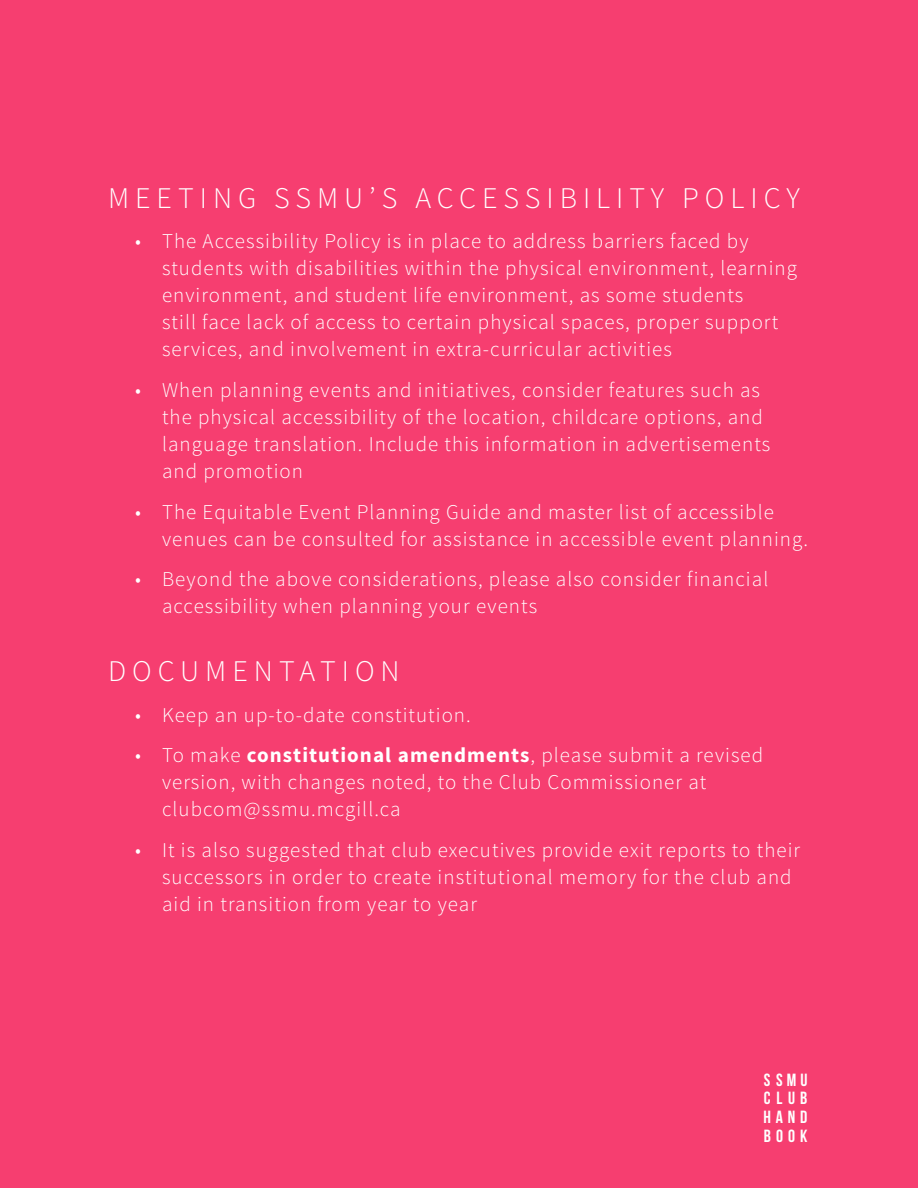
<style>
.page{position:relative;width:918px;height:1188px;background:#f63e70}
.page>*{position:absolute;margin:0;border:0;box-sizing:border-box;transform-origin:0 0}
.t1{font:300 30px "Source Sans Pro";letter-spacing:.2em;color:#fff}
.t2{font:300 21px/27px "Source Sans Pro";letter-spacing:.05em;color:#fff}
.t3{font:700 17.7px/18.6px "Bebas Neue";color:#fff;text-align:justify}
.s1{font-weight:700}
</style>
<div class="page">
<h1 class="t1" style="left:108px;top:180px;width:694px">MEETING SSMU’S ACCESSIBILITY POLICY</h1>
<p class="t2" style="left:162px;top:228px;width:637px;text-indent:-27px">• The Accessibility Policy is in place to address barriers faced by students with disabilities within the physical environment, learning environment, and student life environment, as some students<br>still face lack of access to certain physical spaces, proper support services, and involvement in extra-curricular activities</p>
<p class="t2" style="left:162px;top:377px;width:610px;text-indent:-27px">• When planning events and initiatives, consider features such as the physical accessibility of the location, childcare options, and language translation. Include this information in advertisements and promotion</p>
<p class="t2" style="left:162px;top:498px;width:648px;text-indent:-27px">• The Equitable Event Planning Guide and master list of accessible venues can be consulted for assistance in accessible event planning.</p>
<p class="t2" style="left:162px;top:566px;width:608px;text-indent:-27px">• Beyond the above considerations, please also consider financial accessibility when planning your events</p>
<h1 class="t1" style="left:108px;top:653px;width:293px">DOCUMENTATION</h1>
<p class="t2" style="left:135px;top:702px;width:337px">• Keep an up-to-date constitution.</p>
<p class="t2" style="left:162px;top:742px;width:603px;text-indent:-27px">• To make <span class="s1">constitutional amendments</span>, please submit a revised version, with changes noted, to the Club Commissioner at clubcom@ssmu.mcgill.ca</p>
<p class="t2" style="left:162px;top:837px;width:640px;text-indent:-27px">• It is also suggested that club executives provide exit reports to their successors in order to create institutional memory for the club and aid in transition from year to year</p>
<p class="t3" style="left:764px;top:1070px;width:46px">S SMU C L U B H A N D B O O K</p>
</div>
